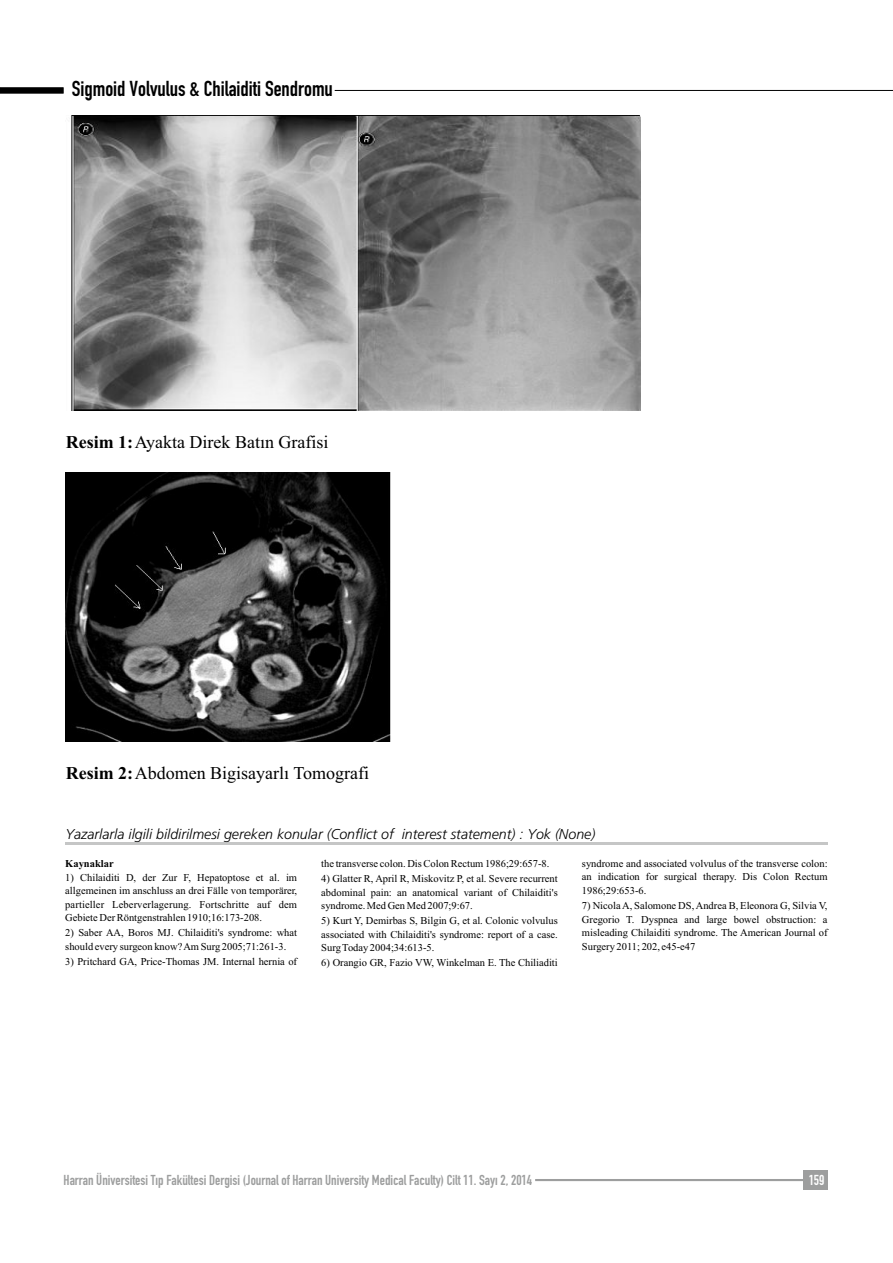
<style>
.page{position:relative;width:893px;height:1263px;background:#fff}
.page>*{position:absolute;margin:0;border:0;box-sizing:border-box;transform-origin:0 0}
.t1{font:21.3px "DIN Engsbek Alternate";color:#000}
.t2{font:18px "Times New Roman";color:#000}
.t3{font:14.25px "DIN Engsbek Alternate";color:#9d9e9e}
.t4{font:italic 300 14.25px "Frutiger CE";color:#000}
.t5{font:14.25px "DIN Engsbek Alternate";color:#fefefe}
.t6{font:10.5px/13.5px "Times New Roman";color:#000;text-align:justify}
.t7{font:700 10.5px "Times New Roman";color:#000}
.s1{font-weight:700}
</style>
<div class="page">
<img style="left:71px;top:116px;width:570px;height:294px">
<img style="left:66px;top:472px;width:324px;height:269px">
<hr style="left:65px;top:842px;width:763px;height:3px;background:#c5c6c6">
<svg style="left:0;top:87px;width:64px;height:7px"></svg>
<hr style="left:335px;top:90px;width:558px;height:1px;background:#000">
<div style="left:803px;top:1170px;width:25px;height:20px;background:#9d9e9e"></div>
<hr style="left:535px;top:1179px;width:270px;height:2px;background:#9d9e9e">
<h1 class="t1" style="left:72px;top:81px;width:263px">Sigmoid Volvulus &amp; Chilaiditi Sendromu</h1>
<h2 class="t2" style="left:66px;top:435px;width:264px"><span class="s1">Resim 1:</span>Ayakta Direk Batın Grafisi</h2>
<h2 class="t2" style="left:66px;top:766px;width:305px"><span class="s1">Resim 2:</span> Abdomen Bigisayarlı Tomografi</h2>
<h3 class="t4" style="left:65px;top:828px;width:531px">Yazarlarla ilgili bildirilmesi gereken konular (Conflict of interest statement) : Yok (None)</h3>
<p class="t7" style="left:65px;top:860px;width:50px">Kaynaklar</p>
<p class="t6" style="left:65px;top:871px;width:233px">1) Chilaiditi D, der Zur F, Hepatoptose et al. im allgemeinen im anschluss an drei Fälle von temporärer, partieller Leberverlagerung. Fortschritte auf dem Gebiete Der Röntgenstrahlen 1910;16:173-208.</p>
<p class="t6" style="left:65px;top:927px;width:233px">2) Saber AA, Boros MJ. Chilaiditi's syndrome: what should every surgeon know? Am Surg 2005;71:261-3.</p>
<p class="t6" style="left:65px;top:955px;width:233px">3) Pritchard GA, Price-Thomas JM. Internal hernia of</p>
<p class="t6" style="left:321px;top:858px;width:230px">the transverse colon. Dis Colon Rectum 1986;29:657-8.</p>
<p class="t6" style="left:321px;top:873px;width:238px">4) Glatter R, April R, Miskovitz P, et al. Severe recurrent abdominal pain: an anatomical variant of Chilaiditi's syndrome. Med Gen Med 2007;9:67.</p>
<p class="t6" style="left:321px;top:915px;width:238px">5) Kurt Y, Demirbas S, Bilgin G, et al. Colonic volvulus associated with Chilaiditi's syndrome: report of a case.<br>Surg Today 2004;34:613-5.</p>
<p class="t6" style="left:321px;top:957px;width:238px">6) Orangio GR, Fazio VW, Winkelman E. The Chiliaditi</p>
<p class="t6" style="left:582px;top:858px;width:247px">syndrome and associated volvulus of the transverse colon: an indication for surgical therapy. Dis Colon Rectum 1986;29:653-6.</p>
<p class="t6" style="left:582px;top:900px;width:247px">7) Nicola A, Salomone DS, Andrea B, Eleonora G, Silvia V, Gregorio T. Dyspnea and large bowel obstruction: a misleading Chilaiditi syndrome. The American Journal of Surgery 2011; 202, e45-e47</p>
<h3 class="t3" style="left:64px;top:1175px;width:470px">Harran Üniversitesi Tıp Fakültesi Dergisi (Journal of Harran University Medical Faculty) Cilt 11. Sayı 2, 2014</h3>
<h3 class="t5" style="left:809px;top:1175px;width:17px">159</h3>
</div>
